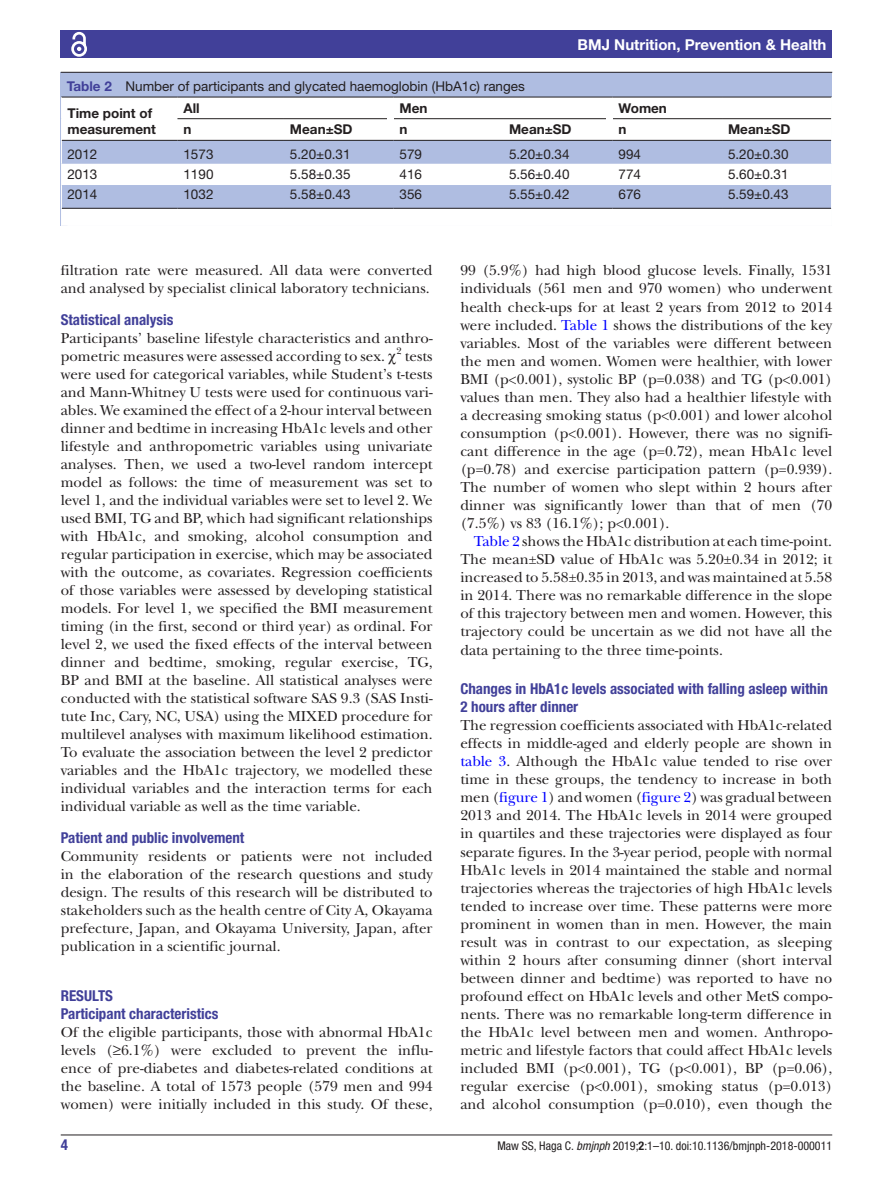
<style>
.page{position:relative;width:893px;height:1191px;background:#fff}
.page>*{position:absolute;margin:0;border:0;box-sizing:border-box;transform-origin:0 0}
.t1{font:15px/18px "New Baskerville";color:#231f20;text-align:justify}
.t2{font:700 condensed 15px/18px "Helvetica Neue LT Std";color:#414099}
.t3{font:700 15px "Helvetica Neue LT Std";color:#fff}
.t4{font:13.5px/27.5px "Helvetica Neue LT Std";color:#231f20}
.t5{font:700 13.5px "Helvetica Neue LT Std";color:#231f20}
.t6{font:condensed 12px "Helvetica Neue LT Std";color:#231f20}
.t7{font:9.9px "New Baskerville";color:#231f20}
.s1{font-weight:700;color:#414099}
.s2{font-weight:700}
.s3{color:#00f}
.s4{font-style:italic}
</style>
<div class="page">
<hr style="left:61px;top:1134px;width:771px;height:1px;background:#231f20">
<div style="left:61px;top:31px;width:771px;height:27px;background:#414099"></div>
<svg style="left:71px;top:31px;width:16px;height:26px"></svg>
<div style="left:61px;top:73px;width:771px;height:153px;background:#afbde1"></div>
<hr style="left:61px;top:72px;width:771px;height:1px;background:#231f20">
<div style="left:62px;top:98px;width:769px;height:128px;background:#fff"></div>
<svg style="left:62px;top:141px;width:769px;height:67px"></svg>
<hr style="left:62px;top:140px;width:115px;height:1px;background:#231f20">
<hr style="left:61px;top:97px;width:116px;height:1px;background:#231f20">
<hr style="left:177px;top:97px;width:107px;height:1px;background:#231f20">
<hr style="left:284px;top:97px;width:109px;height:1px;background:#231f20">
<hr style="left:393px;top:97px;width:110px;height:1px;background:#231f20">
<hr style="left:503px;top:97px;width:109px;height:1px;background:#231f20">
<hr style="left:612px;top:97px;width:110px;height:1px;background:#231f20">
<hr style="left:722px;top:97px;width:110px;height:1px;background:#231f20">
<hr style="left:177px;top:118px;width:107px;height:1px;background:#231f20">
<hr style="left:177px;top:140px;width:107px;height:1px;background:#231f20">
<hr style="left:284px;top:118px;width:109px;height:1px;background:#231f20">
<hr style="left:284px;top:140px;width:109px;height:1px;background:#231f20">
<hr style="left:393px;top:118px;width:110px;height:1px;background:#231f20">
<hr style="left:393px;top:140px;width:110px;height:1px;background:#231f20">
<hr style="left:503px;top:118px;width:109px;height:1px;background:#231f20">
<hr style="left:503px;top:140px;width:109px;height:1px;background:#231f20">
<hr style="left:612px;top:118px;width:110px;height:1px;background:#231f20">
<hr style="left:612px;top:140px;width:110px;height:1px;background:#231f20">
<hr style="left:722px;top:118px;width:109px;height:1px;background:#231f20">
<hr style="left:722px;top:140px;width:109px;height:1px;background:#231f20">
<hr style="left:177px;top:208px;width:107px;height:1px;background:#231f20">
<hr style="left:284px;top:208px;width:109px;height:1px;background:#231f20">
<hr style="left:393px;top:208px;width:110px;height:1px;background:#231f20">
<hr style="left:503px;top:208px;width:109px;height:1px;background:#231f20">
<hr style="left:612px;top:208px;width:110px;height:1px;background:#231f20">
<hr style="left:62px;top:208px;width:115px;height:1px;background:#231f20">
<hr style="left:722px;top:208px;width:109px;height:1px;background:#231f20">
<svg style="left:61px;top:97px;width:1px;height:129px"></svg>
<svg style="left:831px;top:97px;width:1px;height:129px"></svg>
<hr style="left:67px;top:225px;width:764px;height:2px;background:#fff">
<svg style="left:387px;top:116px;width:6px;height:5px"></svg>
<svg style="left:606px;top:116px;width:6px;height:5px"></svg>
<p class="t3" style="left:578px;top:35px;width:250px">BMJ Nutrition, Prevention &amp; Health</p>
<p class="t4" style="left:67px;top:72px;width:460px"><span class="s1">Table 2</span> Number of participants and glycated haemoglobin (HbA1c) ranges<br><span class="s2">Time point of</span></p>
<p class="t5" style="left:67px;top:121px;width:90px">measurement</p>
<p class="t5" style="left:183px;top:99px;width:18px">All</p>
<p class="t5" style="left:399px;top:99px;width:29px">Men</p>
<p class="t5" style="left:618px;top:99px;width:50px">Women</p>
<p class="t5" style="left:183px;top:121px;width:10px">n</p>
<p class="t5" style="left:290px;top:121px;width:64px">Mean±SD</p>
<p class="t5" style="left:399px;top:121px;width:10px">n</p>
<p class="t5" style="left:509px;top:121px;width:64px">Mean±SD</p>
<p class="t5" style="left:618px;top:121px;width:10px">n</p>
<p class="t5" style="left:728px;top:121px;width:64px">Mean±SD</p>
<p class="t4" style="left:67px;top:140px;width:32px">2012</p>
<p class="t4" style="left:183px;top:140px;width:32px">1573</p>
<p class="t4" style="left:290px;top:140px;width:62px">5.20±0.31</p>
<p class="t4" style="left:399px;top:140px;width:24px">579</p>
<p class="t4" style="left:509px;top:140px;width:62px">5.20±0.34</p>
<p class="t4" style="left:618px;top:140px;width:24px">994</p>
<p class="t4" style="left:728px;top:140px;width:62px">5.20±0.30</p>
<p class="t4" style="left:67px;top:160px;width:32px">2013</p>
<p class="t4" style="left:183px;top:160px;width:32px">1190</p>
<p class="t4" style="left:290px;top:160px;width:62px">5.58±0.35</p>
<p class="t4" style="left:399px;top:160px;width:24px">416</p>
<p class="t4" style="left:509px;top:160px;width:62px">5.56±0.40</p>
<p class="t4" style="left:618px;top:160px;width:24px">774</p>
<p class="t4" style="left:728px;top:160px;width:62px">5.60±0.31</p>
<p class="t4" style="left:67px;top:181px;width:32px">2014</p>
<p class="t4" style="left:183px;top:181px;width:32px">1032</p>
<p class="t4" style="left:290px;top:181px;width:62px">5.58±0.43</p>
<p class="t4" style="left:399px;top:181px;width:24px">356</p>
<p class="t4" style="left:509px;top:181px;width:62px">5.55±0.42</p>
<p class="t4" style="left:618px;top:181px;width:24px">676</p>
<p class="t4" style="left:728px;top:181px;width:62px">5.59±0.43</p>
<p class="t1" style="left:61px;top:262px;width:373px">filtration rate were measured. All data were converted and analysed by specialist clinical laboratory technicians.</p>
<p class="t2" style="left:61px;top:310px;width:114px">Statistical analysis</p>
<p class="t1" style="left:61px;top:329px;width:373px">Participants’ baseline lifestyle characteristics and anthro&shy;pometric measures were assessed according to sex.</p>
<p class="t7" style="left:396px;top:345px;width:7px">2</p>
<p class="t1" style="left:61px;top:347px;width:373px;text-indent:344px">tests were used for categorical variables, while Student’s t-tests and Mann-Whitney U tests were used for continuous vari&shy;ables. We examined the effect of a 2-hour interval between dinner and bedtime in increasing HbA1c levels and other lifestyle and anthropometric variables using univariate analyses. Then, we used a two-level random intercept model as follows: the time of measurement was set to level 1, and the individual variables were set to level 2. We used BMI, TG and BP, which had significant relationships with HbA1c, and smoking, alcohol consumption and regular participation in exercise, which may be associated with the outcome, as covariates. Regression coefficients of those variables were assessed by developing statistical models. For level 1, we specified the BMI measurement timing (in the first, second or third year) as ordinal. For level 2, we used the fixed effects of the interval between dinner and bedtime, smoking, regular exercise, TG, BP and BMI at the baseline. All statistical analyses were conducted with the statistical software SAS 9.3 (SAS Insti&shy;tute Inc, Cary, NC, USA) using the MIXED procedure for multilevel analyses with maximum likelihood estimation.<br>To evaluate the association between the level 2 predictor variables and the HbA1c trajectory, we modelled these individual variables and the interaction terms for each individual variable as well as the time variable.</p>
<p class="t2" style="left:61px;top:828px;width:185px">Patient and public involvement</p>
<p class="t1" style="left:61px;top:847px;width:373px">Community residents or patients were not included in the elaboration of the research questions and study design. The results of this research will be distributed to stakeholders such as the health centre of City A, Okayama prefecture, Japan, and Okayama University, Japan, after publication in a scientific journal.</p>
<p class="t2" style="left:61px;top:986px;width:159px">Results<br>Participant characteristics</p>
<p class="t1" style="left:61px;top:1023px;width:373px">Of the eligible participants, those with abnormal HbA1c levels (≥6.1%) were excluded to prevent the influ&shy;ence of pre-diabetes and diabetes-related conditions at the baseline. A total of 1573 people (579 men and 994 women) were initially included in this study. Of these,</p>
<p class="t1" style="left:460px;top:262px;width:373px">99 (5.9%) had high blood glucose levels. Finally, 1531 individuals (561 men and 970 women) who underwent health check-ups for at least 2 years from 2012 to 2014 were included. <span class="s3">Table 1</span> shows the distributions of the key variables. Most of the variables were different between the men and women. Women were healthier, with lower BMI (p&lt;0.001), systolic BP (p=0.038) and TG (p&lt;0.001) values than men. They also had a healthier lifestyle with a decreasing smoking status (p&lt;0.001) and lower alcohol consumption (p&lt;0.001). However, there was no signifi&shy;cant difference in the age (p=0.72), mean HbA1c level (p=0.78) and exercise participation pattern (p=0.939).<br>The number of women who slept within 2 hours after dinner was significantly lower than that of men (70 (7.5%) vs 83 (16.1%); p&lt;0.001).</p>
<p class="t1" style="left:460px;top:532px;width:373px;text-indent:14px"><span class="s3">Table 2</span> shows the HbA1c distribution at each time-point.<br>The mean±SD value of HbA1c was 5.20±0.34 in 2012; it increased to 5.58±0.35 in 2013, and was maintained at 5.58 in 2014. There was no remarkable difference in the slope of this trajectory between men and women. However, this trajectory could be uncertain as we did not have all the data pertaining to the three time-points.</p>
<p class="t2" style="left:460px;top:679px;width:369px">Changes in HbA1c levels associated with falling asleep within<br>2 hours after dinner</p>
<p class="t1" style="left:460px;top:716px;width:373px">The regression coefficients associated with HbA1c-related effects in middle-aged and elderly people are shown in <span class="s3">table 3</span>. Although the HbA1c value tended to rise over time in these groups, the tendency to increase in both men (<span class="s3">figure 1</span>) and women (<span class="s3">figure 2</span>) was gradual between 2013 and 2014. The HbA1c levels in 2014 were grouped in quartiles and these trajectories were displayed as four separate figures. In the 3-year period, people with normal HbA1c levels in 2014 maintained the stable and normal trajectories whereas the trajectories of high HbA1c levels tended to increase over time. These patterns were more prominent in women than in men. However, the main result was in contrast to our expectation, as sleeping within 2 hours after consuming dinner (short interval between dinner and bedtime) was reported to have no profound effect on HbA1c levels and other MetS compo&shy;nents. There was no remarkable long-term difference in the HbA1c level between men and women. Anthropo&shy;metric and lifestyle factors that could affect HbA1c levels included BMI (p&lt;0.001), TG (p&lt;0.001), BP (p=0.06), regular exercise (p&lt;0.001), smoking status (p=0.013) and alcohol consumption (p=0.010), even though the</p>
<p class="t2" style="left:61px;top:1135px;width:9px">4</p>
<p class="t6" style="left:497px;top:1138px;width:336px">Maw SS, Haga C. <span class="s4">bmjnph</span> 2019;<span class="s2">2</span>:1–10. doi:10.1136/bmjnph-2018-000011</p>
</div>
